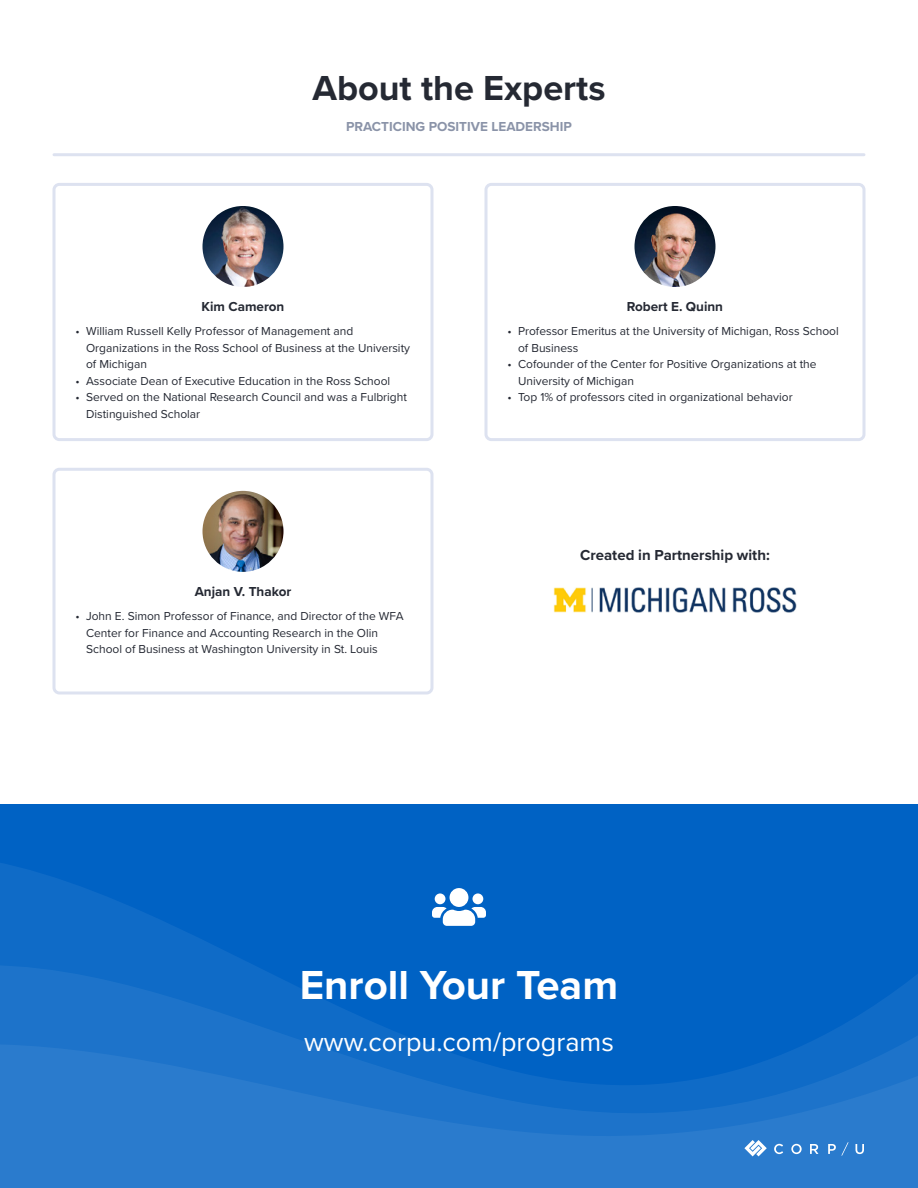
<style>
.page{position:relative;width:918px;height:1188px;background:#fff}
.page>*{position:absolute;margin:0;border:0;box-sizing:border-box;transform-origin:0 0}
.t1{font:700 42px "Proxima Nova";color:#fff}
.t2{font:700 36px "Proxima Nova";color:#252933}
.t3{font:27px "Proxima Nova";color:#fff}
.t4{font:700 15px "Proxima Nova";color:#252933}
.t5{font:700 13.5px "Proxima Nova";color:#252933}
.t6{font:700 13.5px "Proxima Nova";color:#8a93a8}
.t7{font:12px/16.5px "Proxima Nova";color:#252933}
</style>
<div class="page">
<div style="left:0;top:809px;width:918px;height:43px;background:#0062c4"></div>
<svg style="left:0;top:852px;width:918px;height:336px;background:#106cc7"></svg>
<svg style="left:774px;top:1144px;width:9px;height:10px"></svg>
<svg style="left:791px;top:1144px;width:11px;height:10px"></svg>
<svg style="left:810px;top:1144px;width:8px;height:10px"></svg>
<svg style="left:855px;top:1144px;width:9px;height:10px"></svg>
<svg style="left:828px;top:1142px;width:21px;height:14px"></svg>
<svg style="left:744px;top:1140px;width:23px;height:16px"></svg>
<hr style="left:54px;top:153px;width:810px;height:3px;background:#dde2f0">
<div style="left:485px;top:183px;width:381px;height:258px;border:3px solid #dde2f0;border-radius:5px"></div>
<img style="left:634px;top:206px;width:82px;height:81px;border-radius:40px">
<div style="left:52px;top:183px;width:381px;height:258px;border:3px solid #dde2f0;border-radius:5px"></div>
<img style="left:202px;top:206px;width:82px;height:81px;border-radius:40px">
<div style="left:52px;top:468px;width:381px;height:226px;border:3px solid #dde2f0;border-radius:5px"></div>
<img style="left:202px;top:491px;width:82px;height:81px;border-radius:40px">
<svg style="left:432px;top:888px;width:54px;height:38px"></svg>
<img style="left:553px;top:588px;width:244px;height:24px">
<h2 class="t2" style="left:312px;top:61px;width:295px">About the Experts</h2>
<p class="t6" style="left:346px;top:116px;width:227px">PRACTICING POSITIVE LEADERSHIP</p>
<p class="t5" style="left:202px;top:296px;width:84px">Kim Cameron</p>
<p class="t7" style="left:86px;top:323px;width:325px;text-indent:-10px">• William Russell Kelly Professor of Management and<br>Organizations in the Ross School of Business at the University of Michigan</p>
<p class="t7" style="left:76px;top:372px;width:316px">• Associate Dean of Executive Education in the Ross School</p>
<p class="t7" style="left:86px;top:389px;width:322px;text-indent:-10px">• Served on the National Research Council and was a Fulbright<br>Distinguished Scholar</p>
<p class="t5" style="left:195px;top:581px;width:98px">Anjan V. Thakor</p>
<p class="t7" style="left:86px;top:607px;width:319px;text-indent:-10px">• John E. Simon Professor of Finance, and Director of the WFA<br>Center for Finance and Accounting Research in the Olin<br>School of Business at Washington University in St. Louis</p>
<p class="t5" style="left:627px;top:296px;width:98px">Robert E. Quinn</p>
<p class="t7" style="left:518px;top:323px;width:322px;text-indent:-10px">• Professor Emeritus at the University of Michigan, Ross School of Business</p>
<p class="t7" style="left:518px;top:356px;width:300px;text-indent:-10px">• Cofounder of the Center for Positive Organizations at the<br>University of Michigan</p>
<p class="t7" style="left:508px;top:389px;width:287px">• Top 1% of professors cited in organizational behavior</p>
<p class="t4" style="left:580px;top:544px;width:191px">Created in Partnership with:</p>
<h1 class="t1" style="left:300px;top:954px;width:320px">Enroll Your Team</h1>
<h3 class="t3" style="left:304px;top:1022px;width:311px">www.corpu.com/programs</h3>
</div>
